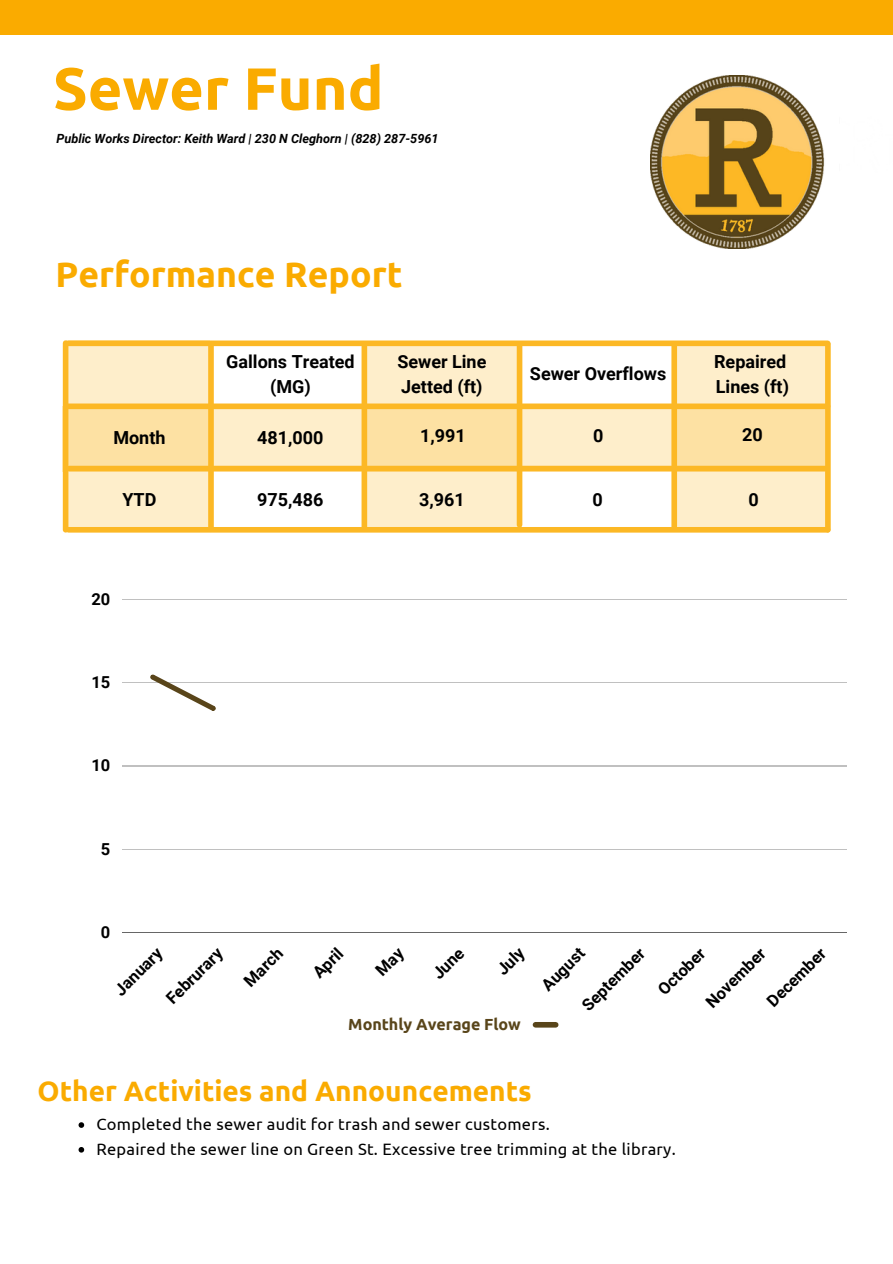
<style>
.page{position:relative;width:893px;height:1264px;background:#fff}
.page>*{position:absolute;margin:0;border:0;box-sizing:border-box;transform-origin:0 0}
.t1{font:700 59.55px "Ubuntu";color:#faab00}
.t2{font:700 35.55px "Ubuntu";color:#faab00}
.t3{font:700 28.05px "Ubuntu";color:#faab00}
.t4{font:700 18px/24.8px "Roboto";color:#000}
.t5{font:16.5px/24.8px "Ubuntu";letter-spacing:.015em;color:#000}
.t6{font:700 16.5px "Roboto";color:#000}
.t7{font:700 16.05px "Ubuntu";color:#59451a}
.t8{font:italic 700 12.6px "Roboto";color:#000}
</style>
<div class="page">
<hr style="left:123px;top:599px;width:723px;height:1px;background:#000">
<hr style="left:123px;top:682px;width:723px;height:1px;background:#000">
<hr style="left:123px;top:765px;width:723px;height:1px;background:#000">
<hr style="left:123px;top:849px;width:723px;height:1px;background:#000">
<hr style="left:123px;top:932px;width:723px;height:1px;background:#000">
<svg style="left:150px;top:674px;width:65px;height:37px"></svg>
<div style="left:0;top:0;width:892px;height:34px;background:#faab00"></div>
<div style="left:535px;top:1021px;width:20px;height:6px;background:#59451a"></div>
<img style="left:650px;top:76px;width:175px;height:173px">
<div style="left:62px;top:406px;width:762px;height:65px;background:#feeecb"></div>
<svg style="left:367px;top:346px;width:152px;height:181px;background:#fde9bc"></svg>
<svg style="left:66px;top:340px;width:142px;height:187px;background:#fde9bc"></svg>
<svg style="left:677px;top:346px;width:148px;height:181px;background:#fde9bc"></svg>
<div style="left:68px;top:340px;width:759px;height:6px;background:#fcb825"></div>
<div style="left:68px;top:403px;width:759px;height:6px;background:#fcb825"></div>
<div style="left:69px;top:466px;width:756px;height:5px;background:#fcb825"></div>
<div style="left:68px;top:527px;width:759px;height:5px;background:#fcb825"></div>
<div style="left:825px;top:344px;width:5px;height:186px;background:#fcb825"></div>
<div style="left:516px;top:344px;width:6px;height:181px;background:#fcb825"></div>
<div style="left:208px;top:344px;width:6px;height:185px;background:#fcb825"></div>
<div style="left:63px;top:343px;width:5px;height:187px;background:#fcb825"></div>
<div style="left:361px;top:346px;width:6px;height:181px;background:#fcb825"></div>
<div style="left:671px;top:345px;width:6px;height:181px;background:#fcb825"></div>
<svg style="left:79px;top:1122px;width:5px;height:5px"></svg>
<svg style="left:79px;top:1147px;width:5px;height:5px"></svg>
<h1 class="t1" style="left:53px;top:54px;width:332px">Sewer Fund</h1>
<p class="t8" style="left:56px;top:131px;width:383px">Public Works Director: Keith Ward | 230 N Cleghorn | (828) 287-5961</p>
<h2 class="t2" style="left:56px;top:254px;width:348px">Performance Report</h2>
<p class="t4" style="left:113px;top:425px;width:54px">Month</p>
<p class="t4" style="left:122px;top:487px;width:35px">YTD</p>
<p class="t6" style="left:91px;top:589px;width:20px">20</p>
<p class="t6" style="left:91px;top:672px;width:20px">15</p>
<p class="t6" style="left:91px;top:756px;width:20px">10</p>
<p class="t6" style="left:101px;top:839px;width:11px">5</p>
<p class="t6" style="left:101px;top:922px;width:11px">0</p>
<p class="t4" style="left:226px;top:349px;width:130px;text-align:center">Gallons Treated (MG)</p>
<p class="t4" style="left:397px;top:349px;width:90px">Sewer Line<br>Jetted (ft)</p>
<p class="t4" style="left:257px;top:426px;width:68px">481,000</p>
<p class="t4" style="left:257px;top:487px;width:68px">975,486</p>
<p class="t4" style="left:420px;top:423px;width:47px">1,991</p>
<p class="t4" style="left:419px;top:487px;width:47px">3,961</p>
<p class="t4" style="left:530px;top:362px;width:138px">Sewer Overflows</p>
<p class="t4" style="left:593px;top:423px;width:12px">0</p>
<p class="t4" style="left:592px;top:487px;width:12px">0</p>
<p class="t4" style="left:714px;top:349px;width:76px">Repaired<br>Lines (ft)</p>
<p class="t4" style="left:742px;top:422px;width:22px">20</p>
<p class="t4" style="left:748px;top:487px;width:12px">0</p>
<p class="t6" style="left:110px;top:985px;width:61px;rotate:-45deg">January</p>
<p class="t6" style="left:162px;top:994px;width:73px;rotate:-45deg">Februrary</p>
<p class="t6" style="left:240px;top:977px;width:49px;rotate:-45deg">March</p>
<p class="t6" style="left:309px;top:968px;width:37px;rotate:-45deg">April</p>
<p class="t6" style="left:428px;top:969px;width:38px;rotate:-45deg">June</p>
<p class="t6" style="left:493px;top:965px;width:33px;rotate:-45deg">July</p>
<p class="t6" style="left:537px;top:981px;width:54px;rotate:-45deg">August</p>
<p class="t6" style="left:578px;top:1001px;width:83px;rotate:-45deg">September</p>
<p class="t6" style="left:654px;top:985px;width:61px;rotate:-45deg">October</p>
<p class="t6" style="left:702px;top:997px;width:78px;rotate:-45deg">November</p>
<p class="t6" style="left:763px;top:997px;width:77px;rotate:-45deg">December</p>
<p class="t7" style="left:348px;top:1014px;width:174px">Monthly Average Flow</p>
<h3 class="t3" style="left:38px;top:1074px;width:495px">Other Activities and Announcements</h3>
<p class="t5" style="left:96px;top:1111px;width:580px">Completed the sewer audit for trash and sewer customers.<br>Repaired the sewer line on Green St. Excessive tree trimming at the library.</p>
</div>
